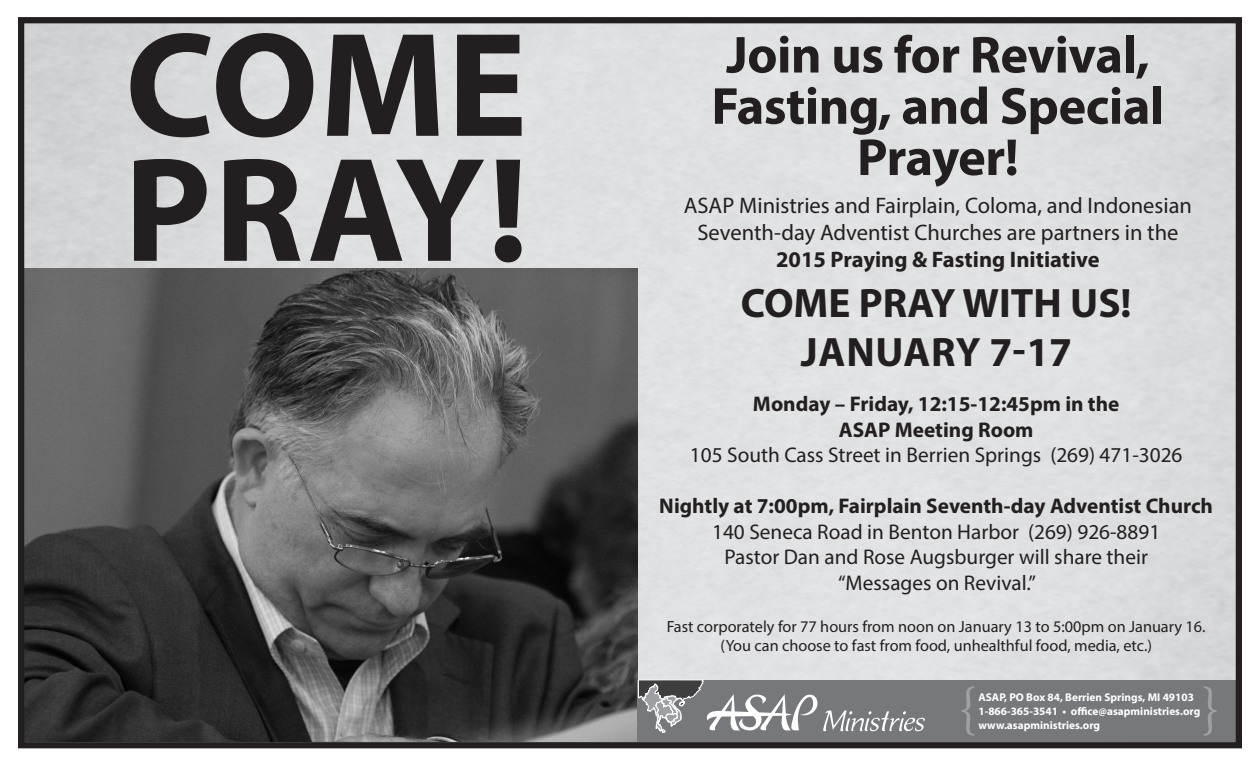
<style>
.page{position:relative;width:1260px;height:765px;background:#fff}
.page>*{position:absolute;margin:0;border:0;box-sizing:border-box;transform-origin:0 0}
.t1{font:700 150px "Myriad Pro";letter-spacing:.005em;color:#231f20}
.t2{font:56.25px "Minion Pro";color:#fff}
.t3{font:700 52.5px/51.2px "Myriad Pro";letter-spacing:-.01em;color:#231f20;text-align:center}
.t4{font:700 41.25px "Myriad Pro";color:#231f20}
.t5{font:700 41.25px "Myriad Pro";letter-spacing:.02em;color:#231f20}
.t6{font:22.5px "Myriad Pro";color:#231f20}
.t7{font:700 22.5px "Myriad Pro";color:#231f20}
.t8{font:21.25px "Myriad Pro";color:#231f20}
.t9{font:700 21.25px "Myriad Pro";color:#231f20}
.t10{font:16.25px "Myriad Pro";color:#231f20}
.Body_Text{font:700 11.25px "Myriad Pro";color:#fff}
</style>
<div class="page">
<img style="left:25px;top:24px;width:1210px;height:656px">
<img style="left:25px;top:269px;width:612px;height:472px">
<div style="left:637px;top:680px;width:601px;height:61px;background:#76787b"></div>
<svg style="left:638px;top:680px;width:287px;height:53px"></svg>
<div style="left:18px;top:17px;width:1224px;height:731px;border:6px solid #231f20"></div>
<p class="t1" style="left:125px;top:-13px;width:403px">COME</p>
<p class="t1" style="left:124px;top:112px;width:406px">PRAY!</p>
<p class="t3" style="left:726px;top:28px;width:425px">Join us for Revival,</p>
<p class="t3" style="left:711px;top:79px;width:454px">Fasting, and Special<br>Prayer!</p>
<p class="t6" style="left:684px;top:191px;width:510px">ASAP Ministries and Fairplain, Coloma, and Indonesian</p>
<p class="t6" style="left:697px;top:218px;width:483px">Seventh-day Adventist Churches are partners in the</p>
<p class="t7" style="left:776px;top:244px;width:325px">2015 Praying &amp; Fasting Initiative</p>
<p class="t4" style="left:741px;top:276px;width:392px">COME PRAY WITH US!</p>
<p class="t5" style="left:801px;top:326px;width:273px">JANUARY 7-17</p>
<p class="t9" style="left:753px;top:390px;width:368px">Monday – Friday, 12:15-12:45pm in the</p>
<p class="t9" style="left:839px;top:416px;width:196px">ASAP Meeting Room</p>
<p class="t8" style="left:690px;top:442px;width:494px">105 South Cass Street in Berrien Springs (269) 471-3026</p>
<p class="t9" style="left:659px;top:492px;width:555px">Nightly at 7:00pm, Fairplain Seventh-day Adventist Church</p>
<p class="t8" style="left:712px;top:519px;width:450px">140 Seneca Road in Benton Harbor (269) 926-8891</p>
<p class="t8" style="left:724px;top:544px;width:425px">Pastor Dan and Rose Augsburger will share their</p>
<p class="t8" style="left:838px;top:570px;width:199px">“Messages on Revival.”</p>
<p class="t10" style="left:667px;top:616px;width:540px">Fast corporately for 77 hours from noon on January 13 to 5:00pm on January 16.</p>
<p class="t10" style="left:720px;top:636px;width:433px">(You can choose to fast from food, unhealthful food, media, etc.)</p>
<p class="Body_Text" style="left:978px;top:690px;width:217px">ASAP, PO Box 84, Berrien Springs, MI 49103</p>
<p class="Body_Text" style="left:978px;top:704px;width:223px">1-866-365-3541 • office@asapministries.org</p>
<h2 class="t2" style="left:958px;top:671px;width:21px">{</h2>
<h2 class="t2" style="left:1201px;top:671px;width:21px">}</h2>
<p class="Body_Text" style="left:978px;top:718px;width:123px">www.asapministries.org</p>
</div>
